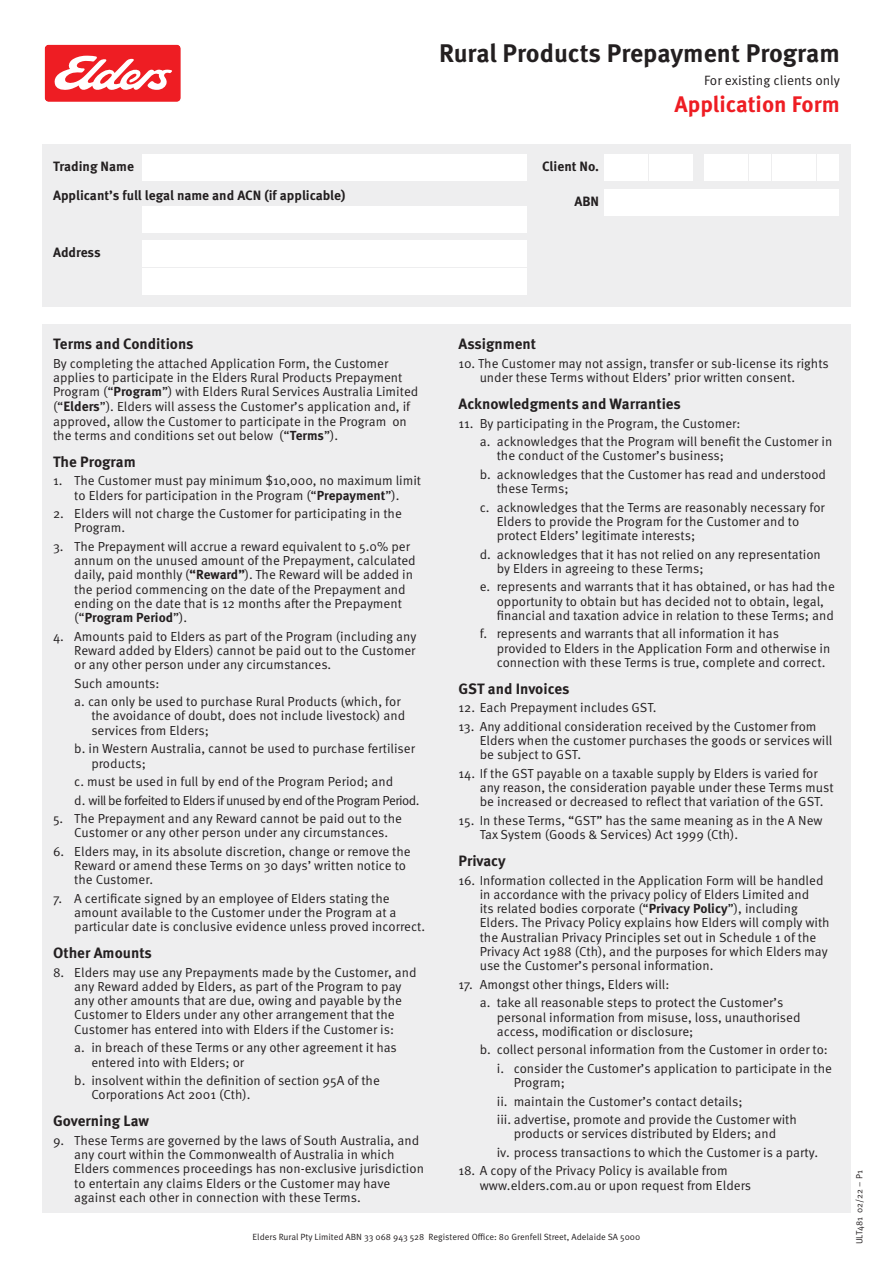
<style>
.page{position:relative;width:893px;height:1263px;background:#fff}
.page>*{position:absolute;margin:0;border:0;box-sizing:border-box;transform-origin:0 0}
.t1{font:700 25.5px "Meta OT";color:#231f20}
.t2{font:700 22.5px "Meta OT";color:#ee1d23}
.t3{font:700 15px "Meta Pro";color:#231f20}
.t4{font:700 13.5px/28.5px "Meta OT";color:#231f20}
.t5{font:13.5px "Meta Pro Norm";color:#231f20}
.t6{font:13.2px/14.2px "Meta Pro Norm";color:#231f20}
.t7{font:13.2px/18.5px "Meta Pro Norm";letter-spacing:-.04em;color:#231f20}
.t8{font:700 13.2px "Meta Pro";color:#231f20}
.t9{font:9px "Meta Pro Norm";color:#231f20}
.s1{font-family:"Meta Pro";font-weight:700}
.s2{font-family:"Meta Pro";font-weight:700;font-size:13.5px}
.s3{font-family:"Meta Pro Norm";font-weight:400}
</style>
<div class="page">
<div style="left:42px;top:324px;width:809px;height:889px;background:#eeeeef"></div>
<div style="left:42px;top:145px;width:809px;height:162px;background:#eeeeef"></div>
<div style="left:44px;top:44px;width:138px;height:59px;background:#ee1d23;border-radius:5px"></div>
<svg style="left:54px;top:56px;width:118px;height:34px"></svg>
<div style="left:43px;top:43px;width:139px;height:61px;border:2px solid #fff;border-radius:5px"></div>
<div style="left:142px;top:154px;width:384px;height:27px;background:#fff"></div>
<div style="left:604px;top:154px;width:21px;height:27px;background:#fff"></div>
<div style="left:649px;top:154px;width:21px;height:27px;background:#fff"></div>
<div style="left:626px;top:154px;width:22px;height:27px;background:#fff"></div>
<div style="left:671px;top:154px;width:22px;height:27px;background:#fff"></div>
<div style="left:604px;top:189px;width:234px;height:27px;background:#fff"></div>
<div style="left:142px;top:206px;width:384px;height:26px;background:#fff"></div>
<div style="left:142px;top:240px;width:384px;height:27px;background:#fff"></div>
<div style="left:142px;top:269px;width:384px;height:26px;background:#fff"></div>
<div style="left:704px;top:154px;width:21px;height:27px;background:#fff"></div>
<div style="left:749px;top:154px;width:22px;height:27px;background:#fff"></div>
<div style="left:727px;top:154px;width:21px;height:27px;background:#fff"></div>
<div style="left:772px;top:154px;width:21px;height:27px;background:#fff"></div>
<div style="left:794px;top:154px;width:22px;height:27px;background:#fff"></div>
<div style="left:817px;top:154px;width:21px;height:27px;background:#fff"></div>
<p class="t4" style="left:53px;top:153px;width:294px">Trading Name<br>Applicant’s full legal name and ACN (if applicable)</p>
<p class="t4" style="left:53px;top:238px;width:49px">Address</p>
<h1 class="t1" style="left:439px;top:38px;width:402px">Rural Products Prepayment Program</h1>
<p class="t5" style="left:704px;top:70px;width:137px">For existing clients only</p>
<h2 class="t2" style="left:674px;top:90px;width:167px">Application Form</h2>
<p class="t4" style="left:542px;top:153px;width:58px">Client No.</p>
<p class="t4" style="left:574px;top:187px;width:26px">ABN</p>
<p class="t3" style="left:53px;top:332px;width:142px">Terms and Conditions</p>
<p class="t6" style="left:53px;top:355px;width:367px">By completing the attached Application Form, the Customer applies to participate in the Elders Rural Products Prepayment Program (“<span class="s1">Program</span>”) with Elders Rural Services Australia Limited (“<span class="s2">Elders</span>”). Elders will assess the Customer’s application and, if approved, allow the Customer to participate in the Program on the terms and conditions set out below (“<span class="s1">Terms</span>”).</p>
<p class="t3" style="left:53px;top:450px;width:84px">The Program</p>
<p class="t6" style="left:53px;top:473px;width:370px;text-align:center">1. The Customer must pay minimum $10,000, no maximum limit to Elders for participation in the Program (“<span class="s1">Prepayment</span>”).</p>
<p class="t6" style="left:74px;top:506px;width:329px;text-indent:-21px">2. Elders will not charge the Customer for participating in the<br>Program.</p>
<p class="t6" style="left:74px;top:538px;width:343px;text-indent:-21px">3. The Prepayment will accrue a reward equivalent to 5.0% per annum on the unused amount of the Prepayment, calculated daily, paid monthly (<span class="s1">“Reward”</span>). The Reward will be added in the period commencing on the date of the Prepayment and ending on the date that is 12 months after the Prepayment</p>
<p class="t8" style="left:74px;top:607px;width:114px"><span class="s3">(“</span>Program Period<span class="s3">”).</span></p>
<p class="t6" style="left:74px;top:628px;width:344px;text-align:justify;text-indent:-21px">4. Amounts paid to Elders as part of the Program (including any Reward added by Elders) cannot be paid out to the Customer or any other person under any circumstances.</p>
<p class="t6" style="left:74px;top:673px;width:328px;line-height:18.5px">Such amounts:<br>a. can only be used to purchase Rural Products (which, for</p>
<p class="t6" style="left:91px;top:708px;width:315px">the avoidance of doubt, does not include livestock) and services from Elders;</p>
<p class="t6" style="left:91px;top:741px;width:325px;text-indent:-17px">b. in Western Australia, cannot be used to purchase fertiliser products;</p>
<p class="t7" style="left:74px;top:771px;width:347px">c. must be used in full by end of the Program Period; and<br>d. will be forfeited to Elders if unused by end of the Program Period.</p>
<p class="t6" style="left:53px;top:810px;width:351px;text-align:center">5. The Prepayment and any Reward cannot be paid out to the<br>Customer or any other person under any circumstances.</p>
<p class="t6" style="left:74px;top:843px;width:338px;text-indent:-21px">6. Elders may, in its absolute discretion, change or remove the<br>Reward or amend these Terms on 30 days’ written notice to the Customer.</p>
<p class="t6" style="left:74px;top:890px;width:352px;text-indent:-21px">7. A certificate signed by an employee of Elders stating the amount available to the Customer under the Program at a particular date is conclusive evidence unless proved incorrect.</p>
<p class="t3" style="left:53px;top:941px;width:100px">Other Amounts</p>
<p class="t6" style="left:53px;top:964px;width:365px;text-align:center">8. Elders may use any Prepayments made by the Customer, and any Reward added by Elders, as part of the Program to pay<br>any other amounts that are due, owing and payable by the Customer to Elders under any other arrangement that the Customer has entered into with Elders if the Customer is:</p>
<p class="t6" style="left:91px;top:1040px;width:307px;text-indent:-17px">a. in breach of these Terms or any other agreement it has entered into with Elders; or</p>
<p class="t6" style="left:91px;top:1072px;width:290px;text-indent:-17px">b. insolvent within the definition of section 95A of the<br>Corporations Act 2001 (Cth).</p>
<p class="t3" style="left:53px;top:1109px;width:98px">Governing Law</p>
<p class="t6" style="left:74px;top:1132px;width:351px;text-indent:-21px">9. These Terms are governed by the laws of South Australia, and any court within the Commonwealth of Australia in which Elders commences proceedings has non-exclusive jurisdiction to entertain any claims Elders or the Customer may have against each other in connection with these Terms.</p>
<p class="t3" style="left:458px;top:332px;width:79px">Assignment</p>
<p class="t6" style="left:480px;top:355px;width:351px;text-indent:-21px">10. The Customer may not assign, transfer or sub-license its rights under these Terms without Elders’ prior written consent.</p>
<p class="t3" style="left:458px;top:392px;width:224px">Acknowledgments and Warranties</p>
<p class="t6" style="left:480px;top:413px;width:354px;line-height:18.5px;text-indent:-21px">11. By participating in the Program, the Customer:<br>a. acknowledges that the Program will benefit the Customer in</p>
<p class="t6" style="left:480px;top:446px;width:348px;line-height:18.5px;text-indent:17px">the conduct of the Customer’s business;<br>b. acknowledges that the Customer has read and understood</p>
<p class="t6" style="left:480px;top:478px;width:347px;line-height:18.5px;text-indent:17px">these Terms;<br>c. acknowledges that the Terms are reasonably necessary for</p>
<p class="t6" style="left:497px;top:513px;width:304px">Elders to provide the Program for the Customer and to protect Elders’ legitimate interests;</p>
<p class="t6" style="left:497px;top:546px;width:326px;text-indent:-17px">d. acknowledges that it has not relied on any representation by Elders in agreeing to these Terms;</p>
<p class="t6" style="left:497px;top:579px;width:340px;text-indent:-17px">e. represents and warrants that it has obtained, or has had the opportunity to obtain but has decided not to obtain, legal, financial and taxation advice in relation to these Terms; and</p>
<p class="t6" style="left:497px;top:626px;width:335px;text-indent:-17px">f. represents and warrants that all information it has provided to Elders in the Application Form and otherwise in connection with these Terms is true, complete and correct.</p>
<p class="t3" style="left:458px;top:677px;width:112px">GST and Invoices</p>
<p class="t6" style="left:458px;top:700px;width:200px">12. Each Prepayment includes GST.</p>
<p class="t6" style="left:480px;top:718px;width:354px;text-indent:-21px">13. Any additional consideration received by the Customer from<br>Elders when the customer purchases the goods or services will be subject to GST.</p>
<p class="t6" style="left:480px;top:765px;width:355px;text-indent:-21px">14. If the GST payable on a taxable supply by Elders is varied for any reason, the consideration payable under these Terms must be increased or decreased to reflect that variation of the GST.</p>
<p class="t6" style="left:480px;top:812px;width:344px;text-indent:-21px">15. In these Terms, “GST” has the same meaning as in the A New<br>Tax System (Goods &amp; Services) Act 1999 (Cth).</p>
<p class="t3" style="left:458px;top:849px;width:49px">Privacy</p>
<p class="t6" style="left:480px;top:872px;width:351px;text-indent:-21px">16. Information collected in the Application Form will be handled in accordance with the privacy policy of Elders Limited and<br>its related bodies corporate (“<span class="s1">Privacy Policy</span>”), including Elders. The Privacy Policy explains how Elders will comply with the Australian Privacy Principles set out in Schedule 1 of the Privacy Act 1988 (Cth), and the purposes for which Elders may use the Customer’s personal information.</p>
<p class="t6" style="left:480px;top:974px;width:305px;line-height:18.5px;text-indent:-21px">17. Amongst other things, Elders will:<br>a. take all reasonable steps to protect the Customer’s</p>
<p class="t6" style="left:497px;top:1009px;width:305px">personal information from misuse, loss, unauthorised access, modification or disclosure;</p>
<p class="t6" style="left:497px;top:1040px;width:337px;line-height:18.5px;text-indent:-17px">b. collect personal information from the Customer in order to: i. consider the Customer’s application to participate in the</p>
<p class="t6" style="left:497px;top:1072px;width:302px;line-height:18.5px;text-indent:17px">Program;<br>ii. maintain the Customer’s contact details;<br>iii. advertise, promote and provide the Customer with</p>
<p class="t6" style="left:497px;top:1124px;width:323px;line-height:18.5px;text-indent:17px">products or services distributed by Elders; and<br>iv. process transactions to which the Customer is a party.</p>
<p class="t6" style="left:480px;top:1163px;width:273px;text-indent:-21px">18. A copy of the Privacy Policy is available from www.elders.com.au or upon request from Elders</p>
<p class="t9" style="left:253px;top:1230px;width:389px">Elders Rural Pty Limited ABN 33 068 943 528 Registered Office: 80 Grenfell Street, Adelaide SA 5000</p>
<p class="t9" style="left:852px;top:1244px;width:75px;rotate:-90deg">ULT481 02/22 – P1</p>
</div>
